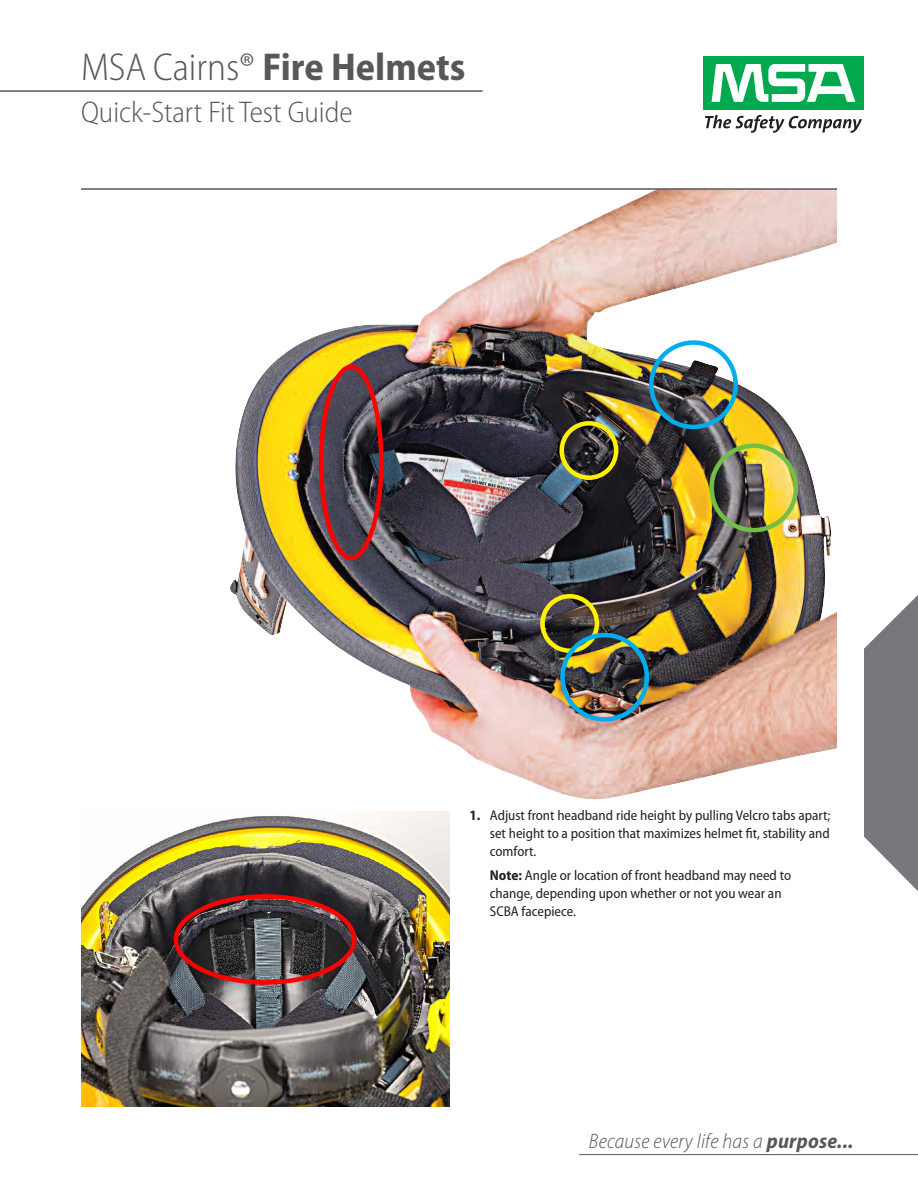
<style>
.page{position:relative;width:918px;height:1188px;background:#fff}
.page>*{position:absolute;margin:0;border:0;box-sizing:border-box;transform-origin:0 0}
.t1{font:700 semi-condensed 39px "Myriad Pro";color:#57585a}
.t2{font:300 semi-condensed 30px "Myriad Pro";color:#57585a}
.t3{font:italic 300 semi-condensed 21px "Myriad Pro";letter-spacing:.01em;color:#57585a}
.t4{font:semi-condensed 14.25px/18px "Myriad Pro";color:#231f20;text-align:justify}
.s1{font-weight:300}
.s2{font-weight:700}
</style>
<div class="page">
<img style="left:81px;top:812px;width:368px;height:295px">
<hr style="left:0;top:90px;width:483px;height:2px;background:#57585a">
<hr style="left:579px;top:1154px;width:339px;height:1px;background:#57585a">
<div style="left:703px;top:56px;width:161px;height:54px;background:#00a94e"></div>
<svg style="left:712px;top:64px;width:143px;height:38px"></svg>
<svg style="left:705px;top:115px;width:157px;height:18px"></svg>
<svg style="left:864px;top:595px;width:54px;height:296px"></svg>
<img style="left:230px;top:190px;width:607px;height:610px">
<img style="left:319px;top:364px;width:65px;height:196px">
<img style="left:559px;top:421px;width:59px;height:59px">
<img style="left:649px;top:340px;width:89px;height:89px">
<img style="left:540px;top:594px;width:109px;height:128px">
<img style="left:709px;top:444px;width:89px;height:88px">
<svg style="left:174px;top:894px;width:183px;height:91px"></svg>
<hr style="left:81px;top:188px;width:756px;height:2px;background:#57585a">
<h1 class="t1" style="left:81px;top:53px;width:386px"><span class="s1">MSA Cairns®</span> Fire Helmets</h1>
<h2 class="t2" style="left:81px;top:101px;width:273px">Quick-Start Fit Test Guide</h2>
<p class="t4" style="left:490px;top:807px;width:342px;text-indent:-20px"><span class="s2">1.</span> Adjust front headband ride height by pulling Velcro tabs apart; set height to a position that maximizes helmet fit, stability and comfort.</p>
<p class="t4" style="left:490px;top:867px;width:303px;text-align:left"><span class="s2">Note:</span> Angle or location of front headband may need to change, depending upon whether or not you wear an<br>SCBA facepiece.</p>
<h3 class="t3" style="left:589px;top:1133px;width:266px">Because every life has a <span class="s2">purpose...</span></h3>
</div>
